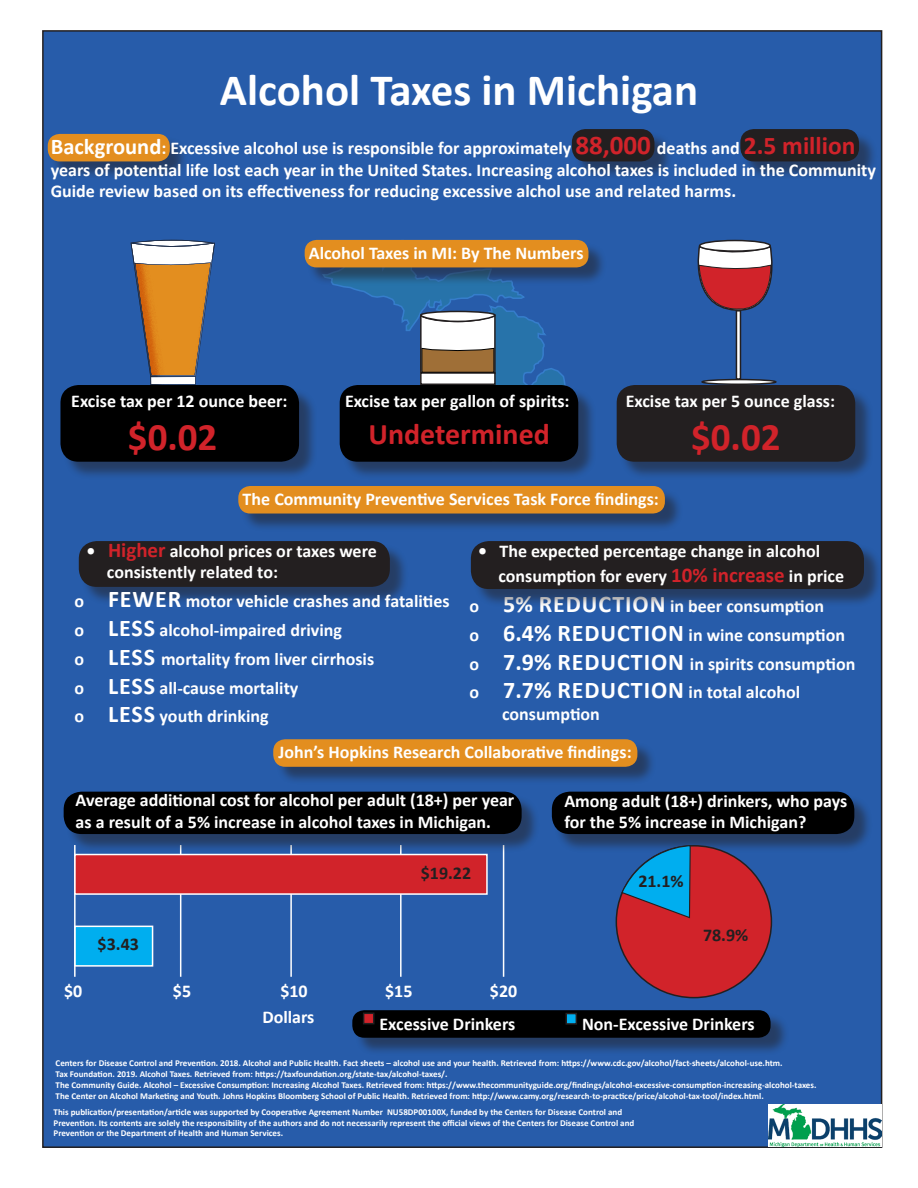
<style>
.page{position:relative;width:918px;height:1188px;background:#fff}
.page>*{position:absolute;margin:0;border:0;box-sizing:border-box;transform-origin:0 0}
.t1{font:700 45px "Calibri";color:#fff}
.t2{font:700 39px "Calibri";color:#d1232a}
.t3{font:700 30px "Calibri";color:#d1232a}
.t4{font:700 18px/21.6px "Calibri";color:#fff}
.t5{font:700 18px "Calibri";color:#231f20}
.t6{font:700 9px/10.8px "Calibri";color:#fff}
.s1{font-size:22.5px}
.s2{font-size:27px;color:#d1232a}
.s3{font-size:25.5px;color:#d1232a}
.s4{font-size:21px;color:#d1232a}
.s5{font-size:24px}
</style>
<div class="page">
<div style="left:43px;top:31px;width:839px;height:1116px;background:#275caa"></div>
<div style="left:63px;top:387px;width:255px;height:93px;background:#231f20;opacity:.5"></div>
<div style="left:60px;top:385px;width:239px;height:77px;background:#000;border-radius:18px"></div>
<div style="left:619px;top:387px;width:255px;height:93px;background:#231f20;opacity:.5"></div>
<div style="left:617px;top:385px;width:238px;height:77px;background:#231f20;border-radius:18px"></div>
<div style="left:81px;top:543px;width:327px;height:62px;background:#231f20;opacity:.5"></div>
<div style="left:79px;top:541px;width:311px;height:46px;background:#231f20;border-radius:18px"></div>
<div style="left:574px;top:131px;width:99px;height:49px;background:#231f20;opacity:.5"></div>
<div style="left:572px;top:129px;width:82px;height:32px;background:#231f20;border-radius:14px"></div>
<div style="left:743px;top:131px;width:135px;height:49px;background:#231f20;opacity:.5"></div>
<div style="left:740px;top:129px;width:119px;height:32px;background:#231f20;border-radius:14px"></div>
<hr style="left:180px;top:845px;width:1px;height:132px;background:#fff">
<hr style="left:74px;top:845px;width:2px;height:132px;background:#fff">
<hr style="left:290px;top:845px;width:2px;height:132px;background:#fff">
<hr style="left:400px;top:845px;width:2px;height:132px;background:#fff">
<hr style="left:503px;top:845px;width:1px;height:132px;background:#fff">
<svg style="left:130px;top:239px;width:85px;height:146px"></svg>
<div style="left:701px;top:379px;width:76px;height:6px;border:2px solid #231f20;border-radius:50%"></div>
<svg style="left:697px;top:245px;width:79px;height:136px"></svg>
<div style="left:700px;top:241px;width:70px;height:10px;background:#fff;border-radius:50%"></div>
<div style="left:699px;top:240px;width:72px;height:12px;border:2px solid #231f20;border-radius:50%"></div>
<div style="left:50px;top:136px;width:138px;height:44px;background:#231f20;opacity:.5"></div>
<div style="left:48px;top:134px;width:122px;height:27px;background:#e38e1f;border-radius:12px"></div>
<div style="left:241px;top:488px;width:442px;height:44px;background:#231f20;opacity:.5"></div>
<div style="left:238px;top:486px;width:427px;height:28px;background:#e38e1f;border-radius:12px"></div>
<div style="left:473px;top:543px;width:410px;height:65px;background:#231f20;opacity:.5"></div>
<div style="left:471px;top:541px;width:393px;height:48px;background:#231f20;border-radius:18px"></div>
<div style="left:342px;top:387px;width:255px;height:93px;background:#231f20;opacity:.5"></div>
<div style="left:340px;top:385px;width:238px;height:77px;background:#000;border-radius:18px"></div>
<svg style="left:321px;top:239px;width:249px;height:223px"></svg>
<div style="left:74px;top:854px;width:414px;height:41px;background:#d1232a;border:2px solid #fff"></div>
<div style="left:74px;top:926px;width:79px;height:41px;background:#00aeef;border:2px solid #fff"></div>
<div style="left:66px;top:794px;width:474px;height:59px;background:#231f20;opacity:.5"></div>
<div style="left:64px;top:792px;width:458px;height:42px;background:#000;border-radius:18px"></div>
<div style="left:554px;top:794px;width:319px;height:59px;background:#231f20;opacity:.5"></div>
<div style="left:552px;top:792px;width:302px;height:42px;background:#000;border-radius:18px"></div>
<div style="left:355px;top:1012px;width:434px;height:44px;background:#231f20;opacity:.5"></div>
<div style="left:352px;top:1010px;width:419px;height:28px;background:#000;border-radius:12px"></div>
<img style="left:769px;top:1104px;width:113px;height:43px">
<div style="left:616px;top:846px;width:155px;height:152px;background:#d1232a;border-radius:50%"></div>
<div style="left:307px;top:242px;width:300px;height:44px;background:#231f20;opacity:.5"></div>
<div style="left:305px;top:240px;width:283px;height:27px;background:#e38e1f;border-radius:12px"></div>
<div style="left:276px;top:742px;width:380px;height:43px;background:#231f20;opacity:.5"></div>
<div style="left:273px;top:739px;width:364px;height:28px;background:#e38e1f;border-radius:12px"></div>
<div style="left:364px;top:1013px;width:10px;height:11px;background:#d1232a"></div>
<div style="left:363px;top:1013px;width:11px;height:11px;border:2px solid #231f20"></div>
<div style="left:566px;top:1014px;width:10px;height:10px;background:#00aeef"></div>
<div style="left:566px;top:1013px;width:11px;height:12px;border:2px solid #231f20"></div>
<svg style="left:621px;top:846px;width:70px;height:73px"></svg>
<p class="t1" style="left:220px;top:58px;width:480px">Alcohol Taxes in Michigan</p>
<p class="t4" style="left:51px;top:137px;width:827px"><span class="s1">Background</span>: Excessive alcohol use is responsible for approximately <span class="s2">88,000</span> deaths and <span class="s3">2.5 million </span>years of potential life lost each year in the United States. Increasing alcohol taxes is included in the Community<br>Guide review based on its effectiveness for reducing excessive alchol use and related harms.</p>
<p class="t4" style="left:309px;top:242px;width:276px">Alcohol Taxes in MI: By The Numbers</p>
<p class="t4" style="left:345px;top:390px;width:226px">Excise tax per gallon of spirits:</p>
<p class="t3" style="left:368px;top:413px;width:183px">Undetermined</p>
<p class="t4" style="left:71px;top:390px;width:218px">Excise tax per 12 ounce beer:</p>
<p class="t2" style="left:128px;top:410px;width:91px">$0.02</p>
<p class="t4" style="left:626px;top:390px;width:211px">Excise tax per 5 ounce glass:</p>
<p class="t2" style="left:691px;top:410px;width:91px">$0.02</p>
<p class="t4" style="left:243px;top:488px;width:418px">The Community Preventive Services Task Force findings:</p>
<p class="t4" style="left:87px;top:540px;width:292px">• <span class="s4">Higher</span> alcohol prices or taxes were</p>
<p class="t4" style="left:107px;top:561px;width:173px">consistently related to:</p>
<p class="t4" style="left:74px;top:590px;width:377px">o <span class="s5">FEWER</span> motor vehicle crashes and fatalities</p>
<p class="t4" style="left:74px;top:619px;width:269px">o <span class="s5">LESS</span> alcohol-impaired driving</p>
<p class="t4" style="left:74px;top:648px;width:301px">o <span class="s5">LESS</span> mortality from liver cirrhosis</p>
<p class="t4" style="left:74px;top:677px;width:226px">o <span class="s5">LESS</span> all-cause mortality</p>
<p class="t4" style="left:74px;top:705px;width:196px">o <span class="s5">LESS</span> youth drinking</p>
<p class="t4" style="left:478px;top:540px;width:344px">• The expected percentage change in alcohol</p>
<p class="t4" style="left:498px;top:565px;width:347px">consumption for every <span class="s4">10% increase</span> in price</p>
<p class="t4" style="left:470px;top:595px;width:356px">o <span class="s5">5% REDUCTION</span> in beer consumption</p>
<p class="t4" style="left:470px;top:624px;width:377px">o <span class="s5">6.4% REDUCTION</span> in wine consumption</p>
<p class="t4" style="left:470px;top:653px;width:387px">o <span class="s5">7.9% REDUCTION</span> in spirits consumption</p>
<p class="t4" style="left:470px;top:681px;width:332px">o <span class="s5">7.7% REDUCTION</span> in total alcohol</p>
<p class="t4" style="left:502px;top:703px;width:99px">consumption</p>
<p class="t4" style="left:279px;top:741px;width:355px">John’s Hopkins Research Collaborative findings:</p>
<p class="t4" style="left:76px;top:789px;width:440px">Average additional cost for alcohol per adult (18+) per year as a result of a 5% increase in alcohol taxes in Michigan.</p>
<p class="t5" style="left:98px;top:931px;width:43px">$3.43</p>
<p class="t5" style="left:421px;top:860px;width:52px">$19.22</p>
<p class="t4" style="left:564px;top:790px;width:284px">Among adult (18+) drinkers, who pays for the 5% increase in Michigan?</p>
<p class="t5" style="left:638px;top:868px;width:47px">21.1%</p>
<p class="t5" style="left:703px;top:922px;width:47px">78.9%</p>
<p class="t4" style="left:64px;top:980px;width:20px">$0</p>
<p class="t4" style="left:173px;top:980px;width:20px">$5</p>
<p class="t4" style="left:280px;top:980px;width:29px">$10</p>
<p class="t4" style="left:385px;top:980px;width:29px">$15</p>
<p class="t4" style="left:490px;top:980px;width:29px">$20</p>
<p class="t4" style="left:262px;top:1006px;width:54px">Dollars</p>
<p class="t4" style="left:380px;top:1013px;width:137px">Excessive Drinkers</p>
<p class="t4" style="left:582px;top:1013px;width:174px">Non-Excessive Drinkers</p>
<p class="t6" style="left:56px;top:1058px;width:729px">Centers for Disease Control and Prevention. 2018. Alcohol and Public Health. Fact sheets – alcohol use and your health. Retrieved from: https://www.cdc.gov/alcohol/fact-sheets/alcohol-use.htm.</p>
<p class="t6" style="left:56px;top:1069px;width:393px">Tax Foundation. 2019. Alcohol Taxes. Retrieved from: https://taxfoundation.org/state-tax/alcohol-taxes/.</p>
<p class="t6" style="left:56px;top:1079px;width:762px">The Community Guide. Alcohol – Excessive Consumption: Increasing Alcohol Taxes. Retrieved from: https://www.thecommunityguide.org/findings/alcohol-excessive-consumption-increasing-alcohol-taxes.</p>
<p class="t6" style="left:56px;top:1090px;width:710px">The Center on Alcohol Marketing and Youth. Johns Hopkins Bloomberg School of Public Health. Retrieved from: http://www.camy.org/research-to-practice/price/alcohol-tax-tool/index.html.</p>
<p class="t6" style="left:54px;top:1106px;width:582px">This publication/presentation/article was supported by Cooperative Agreement Number NU58DP00100X, funded by the Centers for Disease Control and<br>Prevention. Its contents are solely the responsibility of the authors and do not necessarily represent the official views of the Centers for Disease Control and<br>Prevention or the Department of Health and Human Services.</p>
</div>
